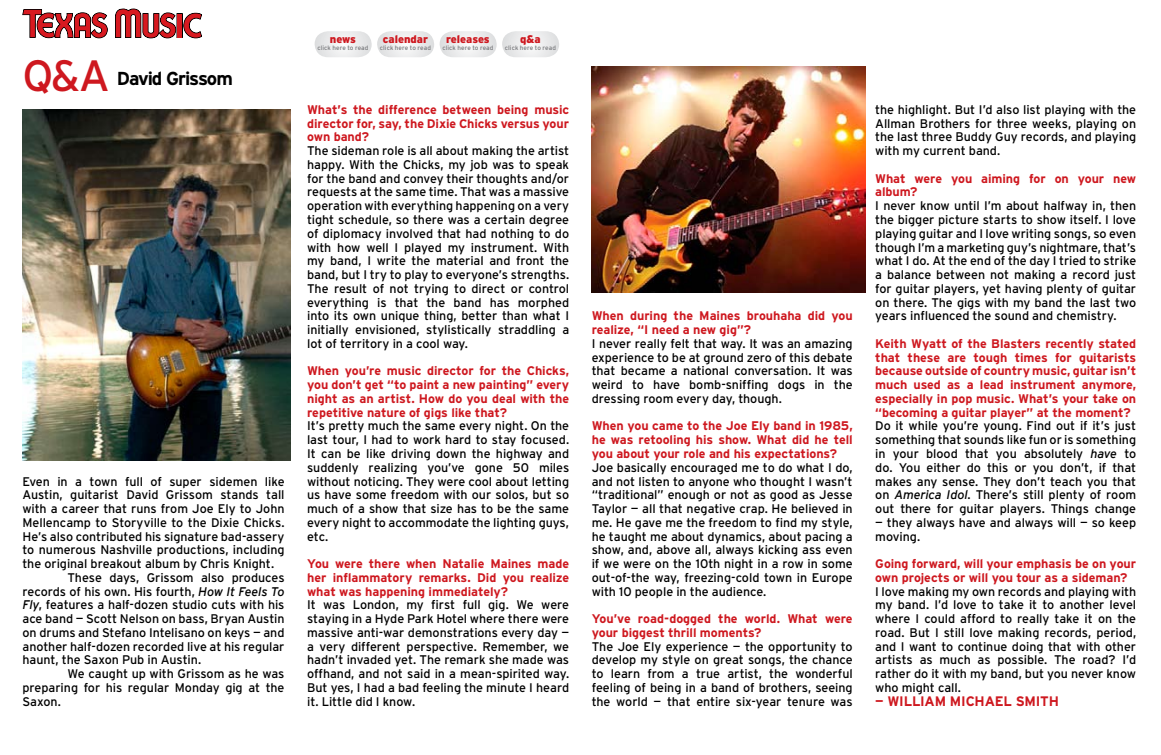
<style>
.page{position:relative;width:1161px;height:755px;background:#fff}
.page>*{position:absolute;margin:0;border:0;box-sizing:border-box;transform-origin:0 0}
.t1{font:43.75px "Interstate";color:#ce181f}
.t2{font:700 18.75px "Interstate";letter-spacing:-.06em;color:#000}
.t3{font:700 13.75px "Interstate";letter-spacing:-.015em;color:#ce181f}
.t4{font:12.5px/13.8px "Interstate";letter-spacing:-.005em;color:#000;text-align:justify}
.t5{font:700 12.5px/13.8px "Interstate";letter-spacing:-.005em;color:#ce181f;text-align:justify}
.t6{font:900 11.12px "Interstate";letter-spacing:-.005em;color:#ce181f}
.t7{font:6.38px "Interstate";letter-spacing:.005em;color:#77787b}
.s1{font-style:italic}
</style>
<div class="page">
<svg style="left:22px;top:9px;width:86px;height:29px"></svg>
<svg style="left:115px;top:9px;width:87px;height:29px"></svg>
<svg style="left:315px;top:31px;width:119px;height:26px"></svg>
<svg style="left:440px;top:31px;width:119px;height:26px"></svg>
<img style="left:22px;top:109px;width:269px;height:351px">
<img style="left:592px;top:66px;width:273px;height:226px">
<h1 class="t1" style="left:22px;top:51px;width:82px">q&amp;a</h1>
<h2 class="t2" style="left:117px;top:68px;width:118px">David Grissom</h2>
<p class="t4" style="left:22px;top:474px;width:264px">Even in a town full of super sidemen like</p>
<p class="t4" style="left:22px;top:487px;width:264px">Austin, guitarist David Grissom stands tall</p>
<p class="t4" style="left:22px;top:501px;width:264px">with a career that runs from Joe Ely to John</p>
<p class="t4" style="left:22px;top:515px;width:264px">Mellencamp to Storyville to the Dixie Chicks.</p>
<p class="t4" style="left:22px;top:529px;width:264px">He’s also contributed his signature bad-assery</p>
<p class="t4" style="left:22px;top:542px;width:264px">to numerous Nashville productions, including</p>
<p class="t4" style="left:22px;top:556px;width:253px">the original breakout album by Chris Knight.</p>
<p class="t4" style="left:68px;top:570px;width:219px">These days, Grissom also produces</p>
<p class="t4" style="left:22px;top:584px;width:264px">records of his own. His fourth, <span class="s1">How It Feels To</span></p>
<p class="t4" style="left:22px;top:597px;width:264px"><span class="s1">Fly</span>, features a half-dozen studio cuts with his</p>
<p class="t4" style="left:22px;top:611px;width:264px">ace band — Scott Nelson on bass, Bryan Austin</p>
<p class="t4" style="left:22px;top:625px;width:264px">on drums and Stefano Intelisano on keys — and</p>
<p class="t4" style="left:22px;top:639px;width:264px">another half-dozen recorded live at his regular</p>
<p class="t4" style="left:22px;top:652px;width:180px">haunt, the Saxon Pub in Austin.</p>
<p class="t4" style="left:68px;top:666px;width:219px">We caught up with Grissom as he was</p>
<p class="t4" style="left:22px;top:680px;width:264px">preparing for his regular Monday gig at the</p>
<p class="t4" style="left:22px;top:694px;width:40px">Saxon.</p>
<p class="t6" style="left:330px;top:33px;width:28px">news</p>
<p class="t7" style="left:317px;top:44px;width:52px">click here to read</p>
<p class="t6" style="left:383px;top:33px;width:47px">calendar</p>
<p class="t7" style="left:380px;top:44px;width:52px">click here to read</p>
<p class="t6" style="left:446px;top:33px;width:45px">releases</p>
<p class="t7" style="left:442px;top:44px;width:52px">click here to read</p>
<p class="t6" style="left:520px;top:33px;width:22px">q&amp;a</p>
<p class="t7" style="left:505px;top:44px;width:52px">click here to read</p>
<p class="t5" style="left:307px;top:102px;width:264px">What’s the difference between being music director for, say, the Dixie Chicks versus your own band?</p>
<p class="t4" style="left:307px;top:144px;width:264px">The sideman role is all about making the artist happy. With the Chicks, my job was to speak for the band and convey their thoughts and/or requests at the same time. That was a massive operation with everything happening on a very tight schedule, so there was a certain degree of diplomacy involved that had nothing to do with how well I played my instrument. With my band, I write the material and front the band, but I try to play to everyone’s strengths.<br>The result of not trying to direct or control everything is that the band has morphed into its own unique thing, better than what I initially envisioned, stylistically straddling a lot of territory in a cool way.</p>
<p class="t5" style="left:307px;top:364px;width:264px">When you’re music director for the Chicks, you don’t get “to paint a new painting” every night as an artist. How do you deal with the repetitive nature of gigs like that?</p>
<p class="t4" style="left:307px;top:419px;width:264px">It’s pretty much the same every night. On the last tour, I had to work hard to stay focused.<br>It can be like driving down the highway and suddenly realizing you’ve gone 50 miles without noticing. They were cool about letting us have some freedom with our solos, but so much of a show that size has to be the same every night to accommodate the lighting guys, etc.</p>
<p class="t5" style="left:307px;top:556px;width:264px">You were there when Natalie Maines made her inflammatory remarks. Did you realize what was happening immediately?</p>
<p class="t4" style="left:307px;top:597px;width:264px">It was London, my first full gig. We were staying in a Hyde Park Hotel where there were massive anti-war demonstrations every day — a very different perspective. Remember, we hadn’t invaded yet. The remark she made was offhand, and not said in a mean-spirited way.<br>But yes, I had a bad feeling the minute I heard it. Little did I know.</p>
<p class="t5" style="left:592px;top:309px;width:262px">When during the Maines brouhaha did you realize, “I need a new gig”?</p>
<p class="t4" style="left:592px;top:336px;width:262px">I never really felt that way. It was an amazing experience to be at ground zero of this debate that became a national conversation. It was weird to have bomb-sniffing dogs in the dressing room every day, though.</p>
<p class="t5" style="left:592px;top:419px;width:263px">When you came to the Joe Ely band in 1985, he was retooling his show. What did he tell you about your role and his expectations?</p>
<p class="t4" style="left:592px;top:460px;width:263px">Joe basically encouraged me to do what I do, and not listen to anyone who thought I wasn’t “traditional” enough or not as good as Jesse Taylor — all that negative crap. He believed in me. He gave me the freedom to find my style, he taught me about dynamics, about pacing a show, and, above all, always kicking ass even if we were on the 10th night in a row in some out-of-the way, freezing-cold town in Europe with 10 people in the audience.</p>
<p class="t5" style="left:592px;top:611px;width:262px">You’ve road-dogged the world. What were your biggest thrill moments?</p>
<p class="t4" style="left:592px;top:639px;width:263px">The Joe Ely experience — the opportunity to develop my style on great songs, the chance to learn from a true artist, the wonderful feeling of being in a band of brothers, seeing the world — that entire six-year tenure was</p>
<p class="t4" style="left:875px;top:102px;width:262px">the highlight. But I’d also list playing with the Allman Brothers for three weeks, playing on the last three Buddy Guy records, and playing with my current band.</p>
<p class="t5" style="left:875px;top:171px;width:262px">What were you aiming for on your new album?</p>
<p class="t4" style="left:875px;top:199px;width:263px">I never know until I’m about halfway in, then the bigger picture starts to show itself. I love playing guitar and I love writing songs, so even though I’m a marketing guy’s nightmare, that’s what I do. At the end of the day I tried to strike a balance between not making a record just for guitar players, yet having plenty of guitar on there. The gigs with my band the last two years influenced the sound and chemistry.</p>
<p class="t5" style="left:875px;top:336px;width:263px">Keith Wyatt of the Blasters recently stated that these are tough times for guitarists because outside of country music, guitar isn’t much used as a lead instrument anymore, especially in pop music. What’s your take on “becoming a guitar player” at the moment?</p>
<p class="t4" style="left:875px;top:419px;width:263px">Do it while you’re young. Find out if it’s just something that sounds like fun or is something in your blood that you absolutely <span class="s1">have</span> to do. You either do this or you don’t, if that makes any sense. They don’t teach you that on <span class="s1">America Idol</span>. There’s still plenty of room out there for guitar players. Things change</p>
<p class="t4" style="left:875px;top:515px;width:262px">— they always have and always will — so keep moving.</p>
<p class="t5" style="left:875px;top:556px;width:262px">Going forward, will your emphasis be on your own projects or will you tour as a sideman?</p>
<p class="t4" style="left:875px;top:584px;width:262px">I love making my own records and playing with my band. I’d love to take it to another level where I could afford to really take it on the road. But I still love making records, period, and I want to continue doing that with other artists as much as possible. The road? I’d rather do it with my band, but you never know who might call.</p>
<p class="t3" style="left:875px;top:692px;width:185px">— WILLIAM MICHAEL SMITH</p>
</div>
